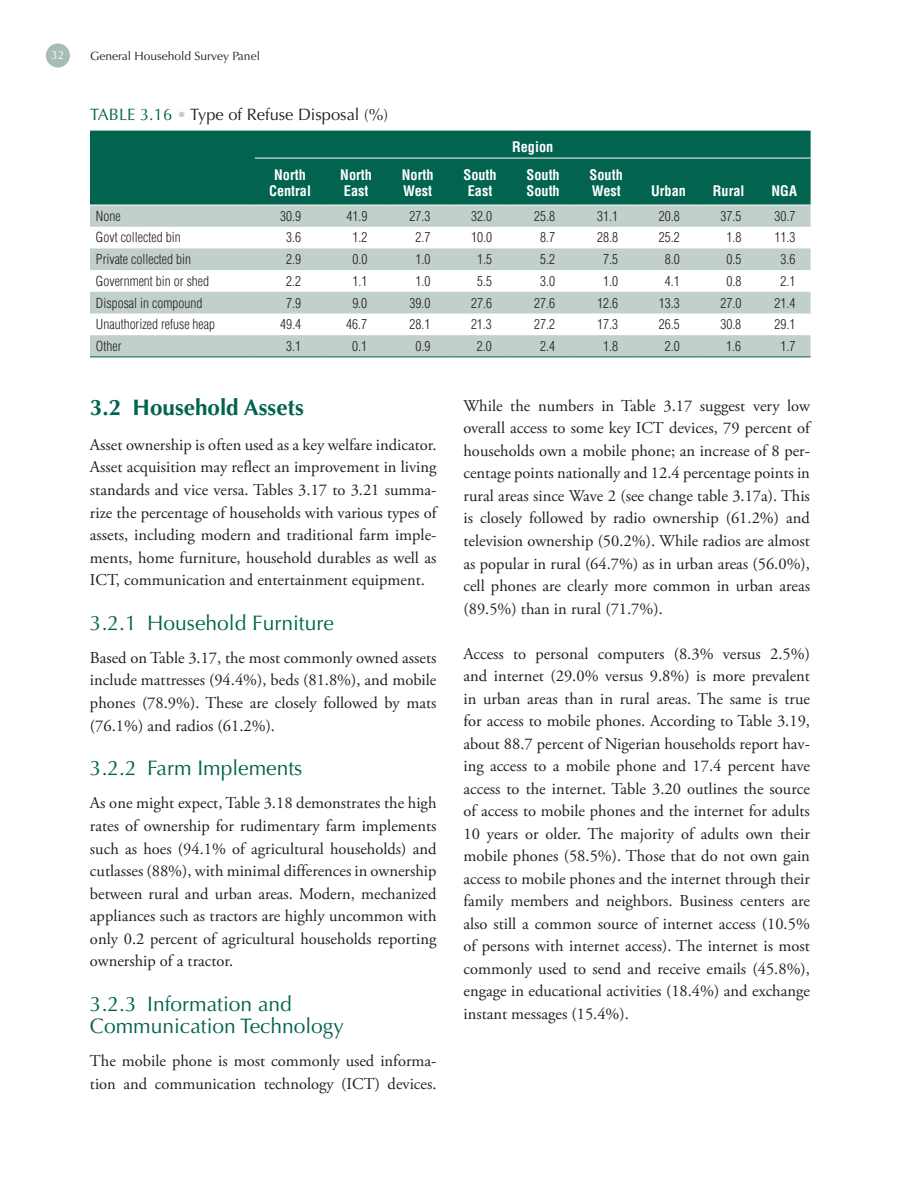
<style>
.page{position:relative;width:918px;height:1188px;background:#fff}
.page>*{position:absolute;margin:0;border:0;box-sizing:border-box;transform-origin:0 0}
.t1{font:700 22.5px "Optima LT Std";color:#02634f}
.t2{font:21px/22.5px "Optima LT Std";color:#02634f}
.t3{font:16.5px/22.5px "Adobe Garamond Pro";color:#231f20;text-align:justify}
.t4{font:16.5px "Optima LT Std";color:#231f20}
.t5{font:700 condensed 14.25px/16.5px "Helvetica LT Std";color:#fff}
.t6{font:300 condensed 13.5px "Helvetica LT Std";color:#231f20}
.t7{font:12px "Optima LT Std";color:#231f20}
.t8{font:12px "Optima LT Std";color:#fff}
.s1{color:#02634f}
.s2{color:#c2d0cb}
</style>
<div class="page">
<div style="left:46px;top:44px;width:24px;height:24px;background:#a7bcb6;border-radius:50%"></div>
<div style="left:90px;top:131px;width:721px;height:74px;background:#02634f"></div>
<svg style="left:90px;top:206px;width:721px;height:151px;fill:#c2d0cb"></svg>
<hr style="left:90px;top:357px;width:165px;height:1px;background:#02634f">
<hr style="left:255px;top:357px;width:70px;height:1px;background:#02634f">
<hr style="left:325px;top:357px;width:62px;height:1px;background:#02634f">
<hr style="left:387px;top:357px;width:62px;height:1px;background:#02634f">
<hr style="left:449px;top:357px;width:63px;height:1px;background:#02634f">
<hr style="left:512px;top:357px;width:63px;height:1px;background:#02634f">
<hr style="left:575px;top:357px;width:63px;height:1px;background:#02634f">
<hr style="left:638px;top:357px;width:61px;height:1px;background:#02634f">
<hr style="left:699px;top:357px;width:59px;height:1px;background:#02634f">
<hr style="left:758px;top:357px;width:53px;height:1px;background:#02634f">
<hr style="left:255px;top:158px;width:70px;height:1px;background:#fff">
<hr style="left:325px;top:158px;width:62px;height:1px;background:#fff">
<hr style="left:387px;top:158px;width:62px;height:1px;background:#fff">
<hr style="left:449px;top:158px;width:63px;height:1px;background:#fff">
<hr style="left:512px;top:158px;width:63px;height:1px;background:#fff">
<hr style="left:575px;top:158px;width:63px;height:1px;background:#fff">
<hr style="left:638px;top:158px;width:61px;height:1px;background:#fff">
<hr style="left:699px;top:158px;width:59px;height:1px;background:#fff">
<hr style="left:758px;top:158px;width:53px;height:1px;background:#fff">
<p class="t8" style="left:51px;top:48px;width:15px">32</p>
<p class="t7" style="left:90px;top:49px;width:172px">General Household Survey Panel</p>
<p class="t4" style="left:90px;top:105px;width:299px"><span class="s1">TABLE 3.16</span> <span class="s2">•</span> Type of Refuse Disposal (%)</p>
<p class="t5" style="left:512px;top:139px;width:43px">Region</p>
<p class="t5" style="left:269px;top:166px;width:43px;text-align:center">North<br>Central</p>
<p class="t5" style="left:340px;top:166px;width:33px">North<br>East</p>
<p class="t5" style="left:402px;top:166px;width:33px">North<br>West</p>
<p class="t5" style="left:463px;top:166px;width:35px;text-align:center">South<br>East</p>
<p class="t5" style="left:527px;top:166px;width:35px">South<br>South</p>
<p class="t5" style="left:590px;top:166px;width:35px">South<br>West</p>
<p class="t5" style="left:651px;top:183px;width:36px">Urban</p>
<p class="t5" style="left:713px;top:183px;width:33px">Rural</p>
<p class="t5" style="left:772px;top:183px;width:27px">NGA</p>
<p class="t6" style="left:96px;top:207px;width:26px">None</p>
<p class="t6" style="left:280px;top:207px;width:22px">30.9</p>
<p class="t6" style="left:346px;top:207px;width:22px">41.9</p>
<p class="t6" style="left:409px;top:207px;width:22px">27.3</p>
<p class="t6" style="left:471px;top:207px;width:22px">32.0</p>
<p class="t6" style="left:534px;top:207px;width:22px">25.8</p>
<p class="t6" style="left:597px;top:207px;width:22px">31.1</p>
<p class="t6" style="left:659px;top:207px;width:22px">20.8</p>
<p class="t6" style="left:720px;top:207px;width:22px">37.5</p>
<p class="t6" style="left:775px;top:207px;width:22px">30.7</p>
<p class="t6" style="left:96px;top:229px;width:86px">Govt collected bin</p>
<p class="t6" style="left:286px;top:229px;width:16px">3.6</p>
<p class="t6" style="left:352px;top:229px;width:16px">1.2</p>
<p class="t6" style="left:415px;top:229px;width:16px">2.7</p>
<p class="t6" style="left:471px;top:229px;width:22px">10.0</p>
<p class="t6" style="left:540px;top:229px;width:16px">8.7</p>
<p class="t6" style="left:597px;top:229px;width:22px">28.8</p>
<p class="t6" style="left:659px;top:229px;width:22px">25.2</p>
<p class="t6" style="left:726px;top:229px;width:16px">1.8</p>
<p class="t6" style="left:774px;top:229px;width:22px">11.3</p>
<p class="t6" style="left:96px;top:251px;width:97px">Private collected bin</p>
<p class="t6" style="left:286px;top:251px;width:16px">2.9</p>
<p class="t6" style="left:352px;top:251px;width:16px">0.0</p>
<p class="t6" style="left:415px;top:251px;width:16px">1.0</p>
<p class="t6" style="left:477px;top:251px;width:16px">1.5</p>
<p class="t6" style="left:540px;top:251px;width:16px">5.2</p>
<p class="t6" style="left:603px;top:251px;width:16px">7.5</p>
<p class="t6" style="left:665px;top:251px;width:16px">8.0</p>
<p class="t6" style="left:726px;top:251px;width:16px">0.5</p>
<p class="t6" style="left:780px;top:251px;width:16px">3.6</p>
<p class="t6" style="left:96px;top:273px;width:115px">Government bin or shed</p>
<p class="t6" style="left:286px;top:273px;width:16px">2.2</p>
<p class="t6" style="left:352px;top:273px;width:16px">1.1</p>
<p class="t6" style="left:415px;top:273px;width:16px">1.0</p>
<p class="t6" style="left:477px;top:273px;width:16px">5.5</p>
<p class="t6" style="left:540px;top:273px;width:16px">3.0</p>
<p class="t6" style="left:603px;top:273px;width:16px">1.0</p>
<p class="t6" style="left:665px;top:273px;width:16px">4.1</p>
<p class="t6" style="left:726px;top:273px;width:16px">0.8</p>
<p class="t6" style="left:780px;top:273px;width:16px">2.1</p>
<p class="t6" style="left:96px;top:294px;width:108px">Disposal in compound</p>
<p class="t6" style="left:286px;top:294px;width:16px">7.9</p>
<p class="t6" style="left:352px;top:294px;width:16px">9.0</p>
<p class="t6" style="left:409px;top:294px;width:22px">39.0</p>
<p class="t6" style="left:471px;top:294px;width:22px">27.6</p>
<p class="t6" style="left:534px;top:294px;width:22px">27.6</p>
<p class="t6" style="left:597px;top:294px;width:22px">12.6</p>
<p class="t6" style="left:659px;top:294px;width:22px">13.3</p>
<p class="t6" style="left:720px;top:294px;width:22px">27.0</p>
<p class="t6" style="left:774px;top:294px;width:22px">21.4</p>
<p class="t6" style="left:96px;top:316px;width:121px">Unauthorized refuse heap</p>
<p class="t6" style="left:280px;top:316px;width:22px">49.4</p>
<p class="t6" style="left:346px;top:316px;width:22px">46.7</p>
<p class="t6" style="left:409px;top:316px;width:22px">28.1</p>
<p class="t6" style="left:471px;top:316px;width:22px">21.3</p>
<p class="t6" style="left:534px;top:316px;width:22px">27.2</p>
<p class="t6" style="left:597px;top:316px;width:22px">17.3</p>
<p class="t6" style="left:659px;top:316px;width:22px">26.5</p>
<p class="t6" style="left:720px;top:316px;width:22px">30.8</p>
<p class="t6" style="left:774px;top:316px;width:22px">29.1</p>
<p class="t6" style="left:96px;top:338px;width:27px">Other</p>
<p class="t6" style="left:286px;top:338px;width:16px">3.1</p>
<p class="t6" style="left:352px;top:338px;width:16px">0.1</p>
<p class="t6" style="left:415px;top:338px;width:16px">0.9</p>
<p class="t6" style="left:477px;top:338px;width:16px">2.0</p>
<p class="t6" style="left:540px;top:338px;width:16px">2.4</p>
<p class="t6" style="left:603px;top:338px;width:16px">1.8</p>
<p class="t6" style="left:665px;top:338px;width:16px">2.0</p>
<p class="t6" style="left:726px;top:338px;width:16px">1.6</p>
<p class="t6" style="left:780px;top:338px;width:16px">1.7</p>
<h1 class="t1" style="left:90px;top:395px;width:215px">3.2 Household Assets</h1>
<p class="t3" style="left:90px;top:434px;width:348px">Asset ownership is often used as a key welfare indicator.<br>Asset acquisition may reflect an improvement in living standards and vice versa. Tables 3.17 to 3.21 summa&shy;rize the percentage of households with various types of assets, including modern and traditional farm imple&shy;ments, home furniture, household durables as well as ICT, communication and entertainment equipment.</p>
<p class="t2" style="left:90px;top:612px;width:245px">3.2.1 Household Furniture</p>
<p class="t3" style="left:90px;top:647px;width:348px">Based on Table 3.17, the most commonly owned assets include mattresses (94.4%), beds (81.8%), and mobile phones (78.9%). These are closely followed by mats (76.1%) and radios (61.2%).</p>
<p class="t2" style="left:90px;top:757px;width:214px">3.2.2 Farm Implements</p>
<p class="t3" style="left:90px;top:793px;width:348px">As one might expect, Table 3.18 demonstrates the high rates of ownership for rudimentary farm implements such as hoes (94.1% of agricultural households) and cutlasses (88%), with minimal differences in ownership between rural and urban areas. Modern, mechanized appliances such as tractors are highly uncommon with only 0.2 percent of agricultural households reporting ownership of a tractor.</p>
<p class="t2" style="left:90px;top:993px;width:255px">3.2.3 Information and<br>Communication Technology</p>
<p class="t3" style="left:90px;top:1051px;width:348px">The mobile phone is most commonly used informa&shy;tion and communication technology (ICT) devices.</p>
<p class="t3" style="left:463px;top:395px;width:348px">While the numbers in Table 3.17 suggest very low overall access to some key ICT devices, 79 percent of households own a mobile phone; an increase of 8 per&shy;centage points nationally and 12.4 percentage points in rural areas since Wave 2 (see change table 3.17a). This is closely followed by radio ownership (61.2%) and television ownership (50.2%). While radios are almost as popular in rural (64.7%) as in urban areas (56.0%), cell phones are clearly more common in urban areas (89.5%) than in rural (71.7%).</p>
<p class="t3" style="left:463px;top:643px;width:348px">Access to personal computers (8.3% versus 2.5%) and internet (29.0% versus 9.8%) is more prevalent in urban areas than in rural areas. The same is true for access to mobile phones. According to Table 3.19, about 88.7 percent of Nigerian households report hav&shy;ing access to a mobile phone and 17.4 percent have access to the internet. Table 3.20 outlines the source of access to mobile phones and the internet for adults 10 years or older. The majority of adults own their mobile phones (58.5%). Those that do not own gain access to mobile phones and the internet through their family members and neighbors. Business centers are also still a common source of internet access (10.5% of persons with internet access). The internet is most commonly used to send and receive emails (45.8%), engage in educational activities (18.4%) and exchange instant messages (15.4%).</p>
</div>
